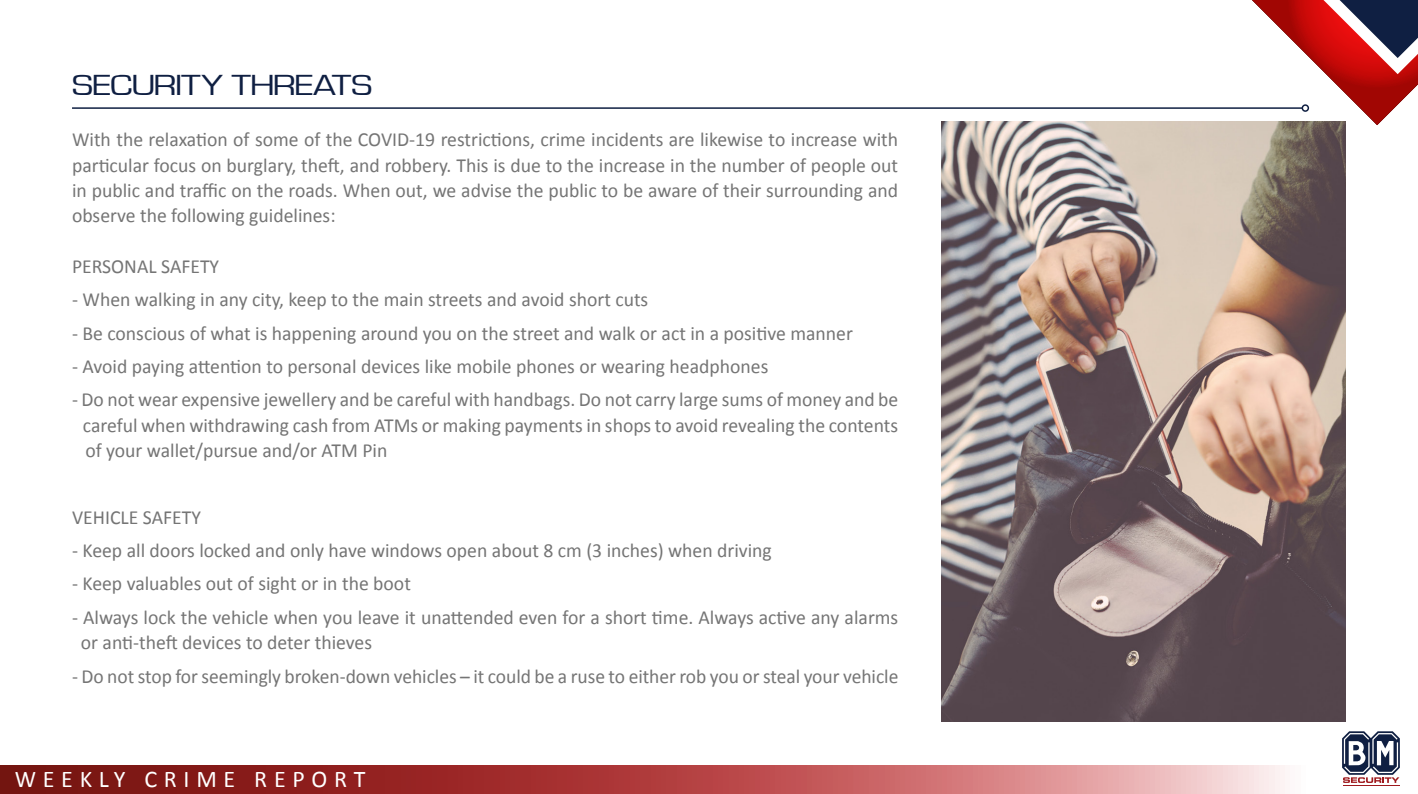
<style>
.page{position:relative;width:1418px;height:794px;background:#fff}
.page>*{position:absolute;margin:0;border:0;box-sizing:border-box;transform-origin:0 0}
.t1{font:30px "Waukegan LDO Extended";color:#0f1f42}
.t2{font:24px "Calibri";letter-spacing:.28em;color:#fff}
.t3{font:20px/25.4px "Calibri";color:#757575;text-align:justify}
</style>
<div class="page">
<hr style="left:72px;top:107px;width:1230px;height:2px;background:#0f1f42">
<svg style="left:0;top:765px;width:1285px;height:29px;background:#b25352"></svg>
<svg style="left:1342px;top:731px;width:57px;height:52px"></svg>
<hr style="left:1342px;top:785px;width:57px;height:1px;background:#9e191d">
<svg style="left:1250px;top:0;width:167px;height:125px"></svg>
<img style="left:941px;top:121px;width:404px;height:601px">
<h1 class="t1" style="left:72px;top:69px;width:302px">SECURITY THREATS</h1>
<p class="t3" style="left:72px;top:127px;width:827px">With the relaxation of some of the COVID-19 restrictions, crime incidents are likewise to increase with particular focus on burglary, theft, and robbery. This is due to the increase in the number of people out in public and traffic on the roads. When out, we advise the public to be aware of their surrounding and observe the following guidelines:</p>
<p class="t3" style="left:72px;top:254px;width:149px">PERSONAL SAFETY</p>
<p class="t3" style="left:72px;top:287px;width:578px">- When walking in any city, keep to the main streets and avoid short cuts</p>
<p class="t3" style="left:72px;top:320px;width:782px">- Be conscious of what is happening around you on the street and walk or act in a positive manner</p>
<p class="t3" style="left:72px;top:354px;width:698px">- Avoid paying attention to personal devices like mobile phones or wearing headphones</p>
<p class="t3" style="left:83px;top:387px;width:817px;text-indent:-11px">- Do not wear expensive jewellery and be careful with handbags. Do not carry large sums of money and be careful when withdrawing cash from ATMs or making payments in shops to avoid revealing the contents of your wallet/pursue and/or ATM Pin</p>
<p class="t3" style="left:72px;top:504px;width:130px">VEHICLE SAFETY</p>
<p class="t3" style="left:72px;top:538px;width:701px">- Keep all doors locked and only have windows open about 8 cm (3 inches) when driving</p>
<p class="t3" style="left:72px;top:571px;width:340px">- Keep valuables out of sight or in the boot</p>
<p class="t3" style="left:81px;top:604px;width:818px;text-indent:-9px">- Always lock the vehicle when you leave it unattended even for a short time. Always active any alarms or anti-theft devices to deter thieves</p>
<p class="t3" style="left:72px;top:663px;width:828px">- Do not stop for seemingly broken-down vehicles – it could be a ruse to either rob you or steal your vehicle</p>
<p class="t2" style="left:15px;top:764px;width:352px">WEEKLY CRIME REPORT</p>
</div>
